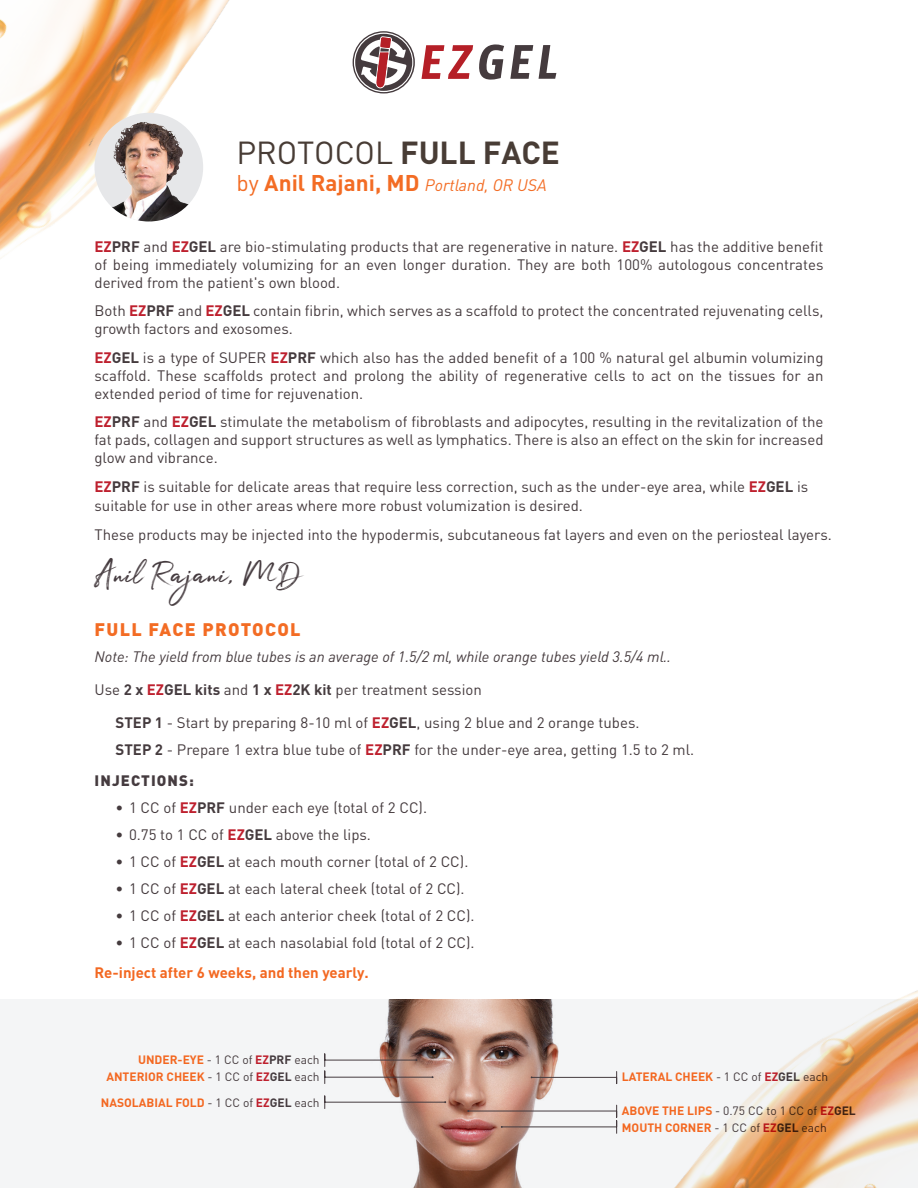
<style>
.page{position:relative;width:918px;height:1188px;background:#fff}
.page>*{position:absolute;margin:0;border:0;box-sizing:border-box;transform-origin:0 0}
.t1{font:34.35px "Julietta Messie";color:#453b3f}
.t2{font:31.5px "DIN Pro";letter-spacing:-.005em;color:#483c35}
.t3{font:900 18px "DIN Pro";letter-spacing:.075em;color:#f36c24}
.t4{font:italic 16.5px "DIN Pro";color:#f36c24}
.t5{font:15px/18px "DIN Pro";color:#453b3e}
.t6{font:italic 15px "DIN Pro";color:#453b3e}
.t7{font:900 15px "DIN Pro";letter-spacing:.075em;color:#453b3f}
.t8{font:700 12px/17.4px "DIN Pro";color:#f36821;text-align:right}
.t9{font:12px "DIN Pro";color:#453b3e}
.s1{font-weight:700}
.s2{font-style:normal;font-size:22.5px}
.s3{font-weight:700;font-style:normal;font-size:22.5px}
.s4{font-weight:700;color:#be202e}
.s5{font-weight:700;color:#453b3f}
.s6{font-weight:700;color:#f36821}
.s7{font-weight:400;color:#453b3f}
.s8{font-weight:400;color:#453b3e}
.s9{color:#be202e}
.s10{color:#453b3f}
</style>
<div class="page">
<img style="left:0;top:0;width:918px;height:1188px">
<img style="left:94px;top:113px;width:109px;height:108px;border-radius:54px">
<h2 class="t2" style="left:236px;top:132px;width:325px">PROTOCOL <span class="s1">FULL FACE</span></h2>
<p class="t4" style="left:236px;top:173px;width:312px"><span class="s2">by</span> <span class="s3">Anil Rajani, MD</span> Portland, OR USA</p>
<p class="t5" style="left:94px;top:237px;width:731px;text-align:justify"><span class="s4">EZ</span><span class="s1">PRF</span> and <span class="s4">EZ</span><span class="s1">GEL</span> are bio-stimulating products that are regenerative in nature. <span class="s4">EZ</span><span class="s1">GEL</span> has the additive benefit of being immediately volumizing for an even longer duration. They are both 100% autologous concentrates derived from the patient's own blood.</p>
<p class="t5" style="left:94px;top:301px;width:730px">Both <span class="s4">EZ</span><span class="s1">PRF</span> and <span class="s4">EZ</span><span class="s1">GEL</span> contain fibrin, which serves as a scaffold to protect the concentrated rejuvenating cells, growth factors and exosomes.</p>
<p class="t5" style="left:94px;top:348px;width:731px;text-align:justify"><span class="s4">EZ</span><span class="s1">GEL</span> is a type of SUPER <span class="s4">EZ</span><span class="s1">PRF</span> which also has the added benefit of a 100 % natural gel albumin volumizing scaffold. These scaffolds protect and prolong the ability of regenerative cells to act on the tissues for an extended period of time for rejuvenation.</p>
<p class="t5" style="left:94px;top:412px;width:731px;text-align:justify"><span class="s4">EZ</span><span class="s1">PRF</span> and <span class="s4">EZ</span><span class="s1">GEL</span> stimulate the metabolism of fibroblasts and adipocytes, resulting in the revitalization of the fat pads, collagen and support structures as well as lymphatics. There is also an effect on the skin for increased glow and vibrance.</p>
<p class="t5" style="left:94px;top:476px;width:715px;line-height:19.5px"><span class="s4">EZ</span><span class="s1">PRF</span> is suitable for delicate areas that require less correction, such as the under-eye area, while <span class="s4">EZ</span><span class="s1">GEL</span> is suitable for use in other areas where more robust volumization is desired.</p>
<p class="t5" style="left:94px;top:525px;width:739px">These products may be injected into the hypodermis, subcutaneous fat layers and even on the periosteal layers.</p>
<h1 class="t1" style="left:94px;top:551px;width:208px">Anil Rajani, MD</h1>
<p class="t3" style="left:94px;top:618px;width:208px">FULL FACE PROTOCOL</p>
<p class="t6" style="left:94px;top:645px;width:578px">Note: The yield from blue tubes is an average of 1.5/2 ml, while orange tubes yield 3.5/4 ml..</p>
<p class="t5" style="left:94px;top:680px;width:389px">Use <span class="s5">2 x</span> <span class="s4">EZ</span><span class="s5">GEL kits</span> and <span class="s1">1 x</span> <span class="s4">EZ</span><span class="s1">2K kit</span> per treatment session</p>
<p class="t5" style="left:116px;top:708px;width:580px;line-height:27px"><span class="s1">STEP 1</span> - Start by preparing 8-10 ml of <span class="s4">EZ</span><span class="s1">GEL</span>, using 2 blue and 2 orange tubes.<br><span class="s1">STEP 2</span> - Prepare 1 extra blue tube of <span class="s4">EZ</span><span class="s1">PRF</span> for the under-eye area, getting 1.5 to 2 ml.</p>
<p class="t7" style="left:94px;top:771px;width:101px">INJECTIONS:</p>
<p class="t5" style="left:116px;top:798px;width:313px">• 1 CC of <span class="s4">EZ</span><span class="s1">PRF</span> under each eye (total of 2 CC).</p>
<p class="t5" style="left:116px;top:825px;width:257px">• 0.75 to 1 CC of <span class="s4">EZ</span><span class="s1">GEL</span> above the lips.</p>
<p class="t5" style="left:116px;top:852px;width:354px">• 1 CC of <span class="s4">EZ</span><span class="s1">GEL</span> at each mouth corner (total of 2 CC).</p>
<p class="t5" style="left:116px;top:879px;width:351px">• 1 CC of <span class="s4">EZ</span><span class="s1">GEL</span> at each lateral cheek (total of 2 CC).</p>
<p class="t5" style="left:116px;top:906px;width:361px">• 1 CC of <span class="s4">EZ</span><span class="s1">GEL</span> at each anterior cheek (total of 2 CC).</p>
<p class="t5" style="left:94px;top:927px;width:382px;line-height:30px;text-indent:21px">• 1 CC of <span class="s4">EZ</span><span class="s1">GEL</span> at each nasolabial fold (total of 2 CC).<br><span class="s6">Re-inject after 6 weeks, and then yearly.</span></p>
<p class="t8" style="left:106px;top:1050px;width:215px">UNDER-EYE <span class="s7">-</span> <span class="s8">1 CC of</span> <span class="s9">EZ</span><span class="s10">PRF</span> <span class="s8">each<br></span>ANTERIOR CHEEK <span class="s7">-</span> <span class="s8">1 CC of</span> <span class="s9">EZ</span><span class="s10">GEL</span> <span class="s8">each</span></p>
<p class="t8" style="left:101px;top:1093px;width:220px">NASOLABIAL FOLD <span class="s7">-</span> <span class="s8">1 CC of</span> <span class="s9">EZ</span><span class="s10">GEL</span> <span class="s8">each</span></p>
<p class="t8" style="left:622px;top:1068px;width:208px">LATERAL CHEEK <span class="s7">-</span> <span class="s8">1 CC of</span> <span class="s9">EZ</span><span class="s10">GEL</span> <span class="s8">each</span></p>
<p class="t9" style="left:622px;top:1102px;width:235px"><span class="s6">ABOVE THE LIPS</span> <span class="s10">-</span> 0.75 CC to 1 CC of <span class="s4">EZ</span><span class="s5">GEL</span></p>
<p class="t8" style="left:622px;top:1118px;width:206px">MOUTH CORNER <span class="s7">-</span> <span class="s8">1 CC of</span> <span class="s9">EZ</span><span class="s10">GEL</span> <span class="s8">each</span></p>
</div>
